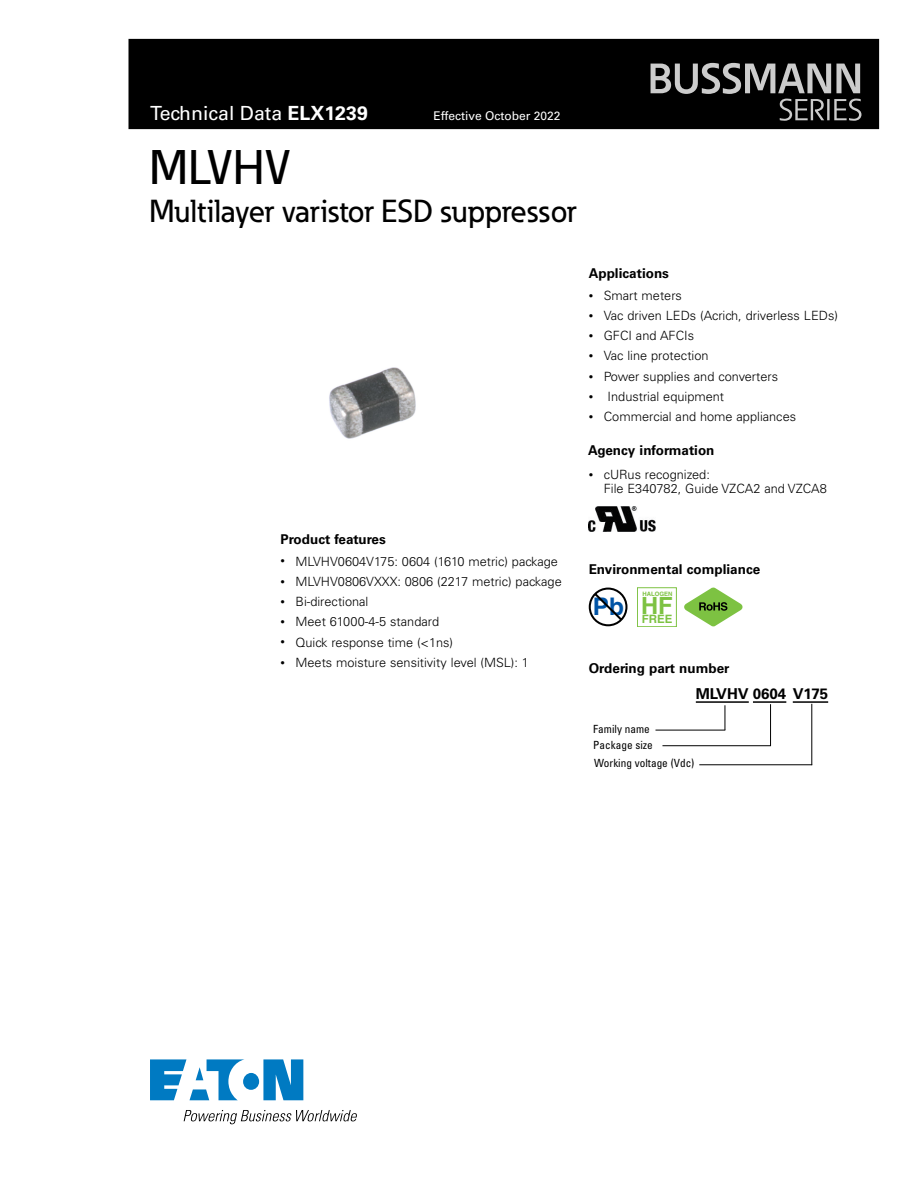
<style>
.page{position:relative;width:918px;height:1188px;background:#fff}
.page>*{position:absolute;margin:0;border:0;box-sizing:border-box;transform-origin:0 0}
._00_Product{font:500 48px "Eaton";color:#000}
._00_Product-2{font:500 31.5px "Eaton";color:#000}
.t1{font:700 24.3px "Helvetica";color:#0054a6}
.t2{font:700 23.7px "Helvetica";color:#7dc242}
.t3{font:19.5px "Univers LT Std";color:#fff}
._11_CAT_Number{font:700 15px "Univers LT Std";color:#000}
._01_Head2{font:700 13.5px "Univers LT Std";color:#000}
.t4{font:300 12.75px/14.2px "Univers LT Std";color:#000}
.t5{font:12px "Univers LT Std";color:#fff}
.t6{font:700 11.55px "Helvetica";color:#7dc242}
._11_CAT_Body{font:condensed 11.25px "Univers LT Std";color:#000}
.t7{font:700 6px "Helvetica";color:#7dc242}
.s1{font-weight:700}
.s2{font-family:"Univers";font-size:9px}
</style>
<div class="page">
<div style="left:129px;top:39px;width:750px;height:90px;background:#000"></div>
<svg style="left:651px;top:63px;width:210px;height:58px"></svg>
<svg style="left:150px;top:1059px;width:153px;height:41px"></svg>
<svg style="left:184px;top:1110px;width:173px;height:14px"></svg>
<svg style="left:589px;top:588px;width:38px;height:38px"></svg>
<div style="left:637px;top:588px;width:40px;height:39px;border:1px solid #7dc242"></div>
<svg style="left:684px;top:588px;width:59px;height:38px"></svg>
<hr style="left:696px;top:701px;width:53px;height:2px;background:#000">
<hr style="left:753px;top:701px;width:33px;height:2px;background:#000">
<hr style="left:793px;top:701px;width:35px;height:2px;background:#000">
<svg style="left:725px;top:705px;width:1px;height:25px"></svg>
<hr style="left:655px;top:730px;width:70px;height:1px;background:#000">
<hr style="left:770px;top:704px;width:1px;height:42px;background:#000">
<hr style="left:662px;top:745px;width:109px;height:1px;background:#000">
<hr style="left:811px;top:704px;width:1px;height:61px;background:#000">
<hr style="left:699px;top:764px;width:113px;height:1px;background:#000">
<img style="left:329px;top:367px;width:87px;height:72px">
<img style="left:589px;top:507px;width:67px;height:25px">
<h3 class="t3" style="left:150px;top:102px;width:219px">Technical Data <span class="s1">ELX1239</span></h3>
<p class="t5" style="left:433px;top:109px;width:129px">Effective October 2022</p>
<p class="_00_Product" style="left:149px;top:138px;width:143px">MLVHV</p>
<p class="_00_Product-2" style="left:149px;top:192px;width:429px">Multilayer varistor ESD suppressor</p>
<p class="_01_Head2" style="left:280px;top:531px;width:107px">Product features</p>
<p class="t4" style="left:280px;top:554px;width:279px"><span class="s2">•</span> MLVHV0604V175: 0604 (1610 metric) package</p>
<p class="t4" style="left:280px;top:574px;width:283px"><span class="s2">•</span> MLVHV0806VXXX: 0806 (2217 metric) package</p>
<p class="t4" style="left:280px;top:594px;width:89px"><span class="s2">•</span> Bi-directional</p>
<p class="t4" style="left:280px;top:615px;width:160px"><span class="s2">•</span> Meet 61000-4-5 standard</p>
<p class="t4" style="left:280px;top:635px;width:174px"><span class="s2">•</span> Quick response time (&lt;1ns)</p>
<p class="t4" style="left:280px;top:655px;width:250px"><span class="s2">•</span> Meets moisture sensitivity level (MSL): 1</p>
<p class="_01_Head2" style="left:589px;top:265px;width:82px">Applications</p>
<p class="t4" style="left:589px;top:288px;width:95px"><span class="s2">•</span> Smart meters</p>
<p class="t4" style="left:589px;top:308px;width:251px"><span class="s2">•</span> Vac driven LEDs (Acrich, driverless LEDs)</p>
<p class="t4" style="left:589px;top:329px;width:107px"><span class="s2">•</span> GFCI and AFCIs</p>
<p class="t4" style="left:589px;top:349px;width:121px"><span class="s2">•</span> Vac line protection</p>
<p class="t4" style="left:589px;top:369px;width:191px"><span class="s2">•</span> Power supplies and converters</p>
<p class="t4" style="left:589px;top:389px;width:137px"><span class="s2">•</span> Industrial equipment</p>
<p class="t4" style="left:589px;top:410px;width:209px"><span class="s2">•</span> Commercial and home appliances</p>
<p class="_01_Head2" style="left:588px;top:443px;width:128px">Agency information</p>
<p class="t4" style="left:604px;top:467px;width:225px;text-indent:-15px"><span class="s2">•</span> cURus recognized:<br>File E340782, Guide VZCA2 and VZCA8</p>
<p class="_01_Head2" style="left:589px;top:562px;width:173px">Environmental compliance</p>
<p class="t1" style="left:593px;top:592px;width:33px">Pb</p>
<p class="t7" style="left:642px;top:590px;width:32px">HALOGEN</p>
<p class="t2" style="left:641px;top:591px;width:33px">HF</p>
<p class="t6" style="left:642px;top:612px;width:32px">FREE</p>
<p class="_01_Head2" style="left:589px;top:660px;width:142px">Ordering part number</p>
<p class="_11_CAT_Number" style="left:696px;top:685px;width:134px">MLVHV 0604 V175</p>
<p class="_11_CAT_Body" style="left:593px;top:722px;width:58px">Family name</p>
<p class="_11_CAT_Body" style="left:593px;top:738px;width:61px">Package size</p>
<p class="_11_CAT_Body" style="left:594px;top:756px;width:102px">Working voltage (Vdc)</p>
</div>
